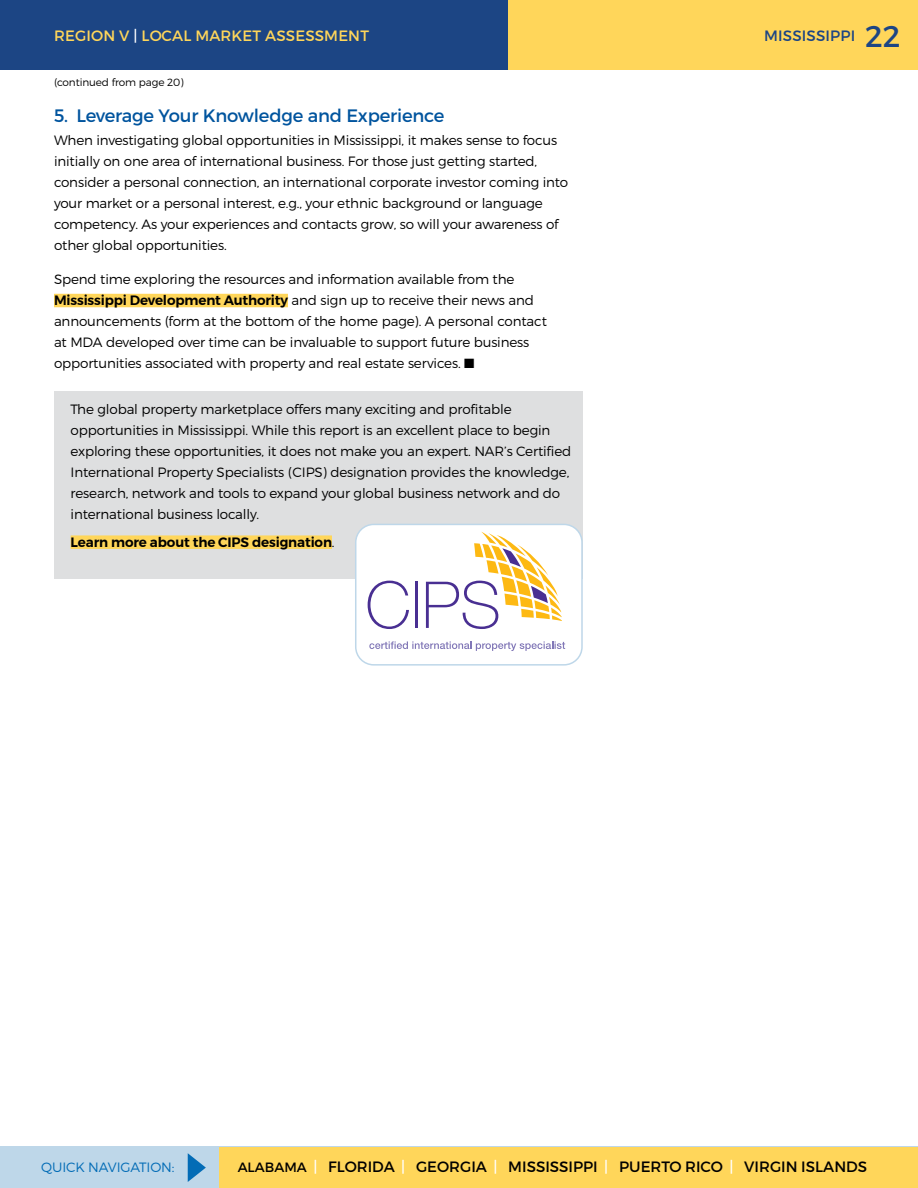
<style>
.page{position:relative;width:918px;height:1188px;background:#fff}
.page>*{position:absolute;margin:0;border:0;box-sizing:border-box;transform-origin:0 0}
.t1{font:30px "Montserrat";color:#1c4584}
.t2{font:18px "Montserrat";letter-spacing:-.01em;color:#00549e}
.t3{font:15px "Montserrat";color:#000}
.t4{font:15px "Montserrat";letter-spacing:.01em;color:#ffd65a}
.t5{font:15px "Montserrat";letter-spacing:.01em;color:#1c4584}
.t6{font:300 13.5px/21px "Montserrat";letter-spacing:-.01em;color:#000}
.t7{font:600 13.5px "Montserrat";letter-spacing:-.01em;color:#000}
.t8{font:300 13.5px "Montserrat";letter-spacing:-.01em;color:#036cb6}
.Body_Copy{font:300 10.5px "Montserrat";letter-spacing:-.01em;color:#000}
.s1{color:#fff}
.s2{font-weight:600}
.s3{font-weight:300}
.s4{font-size:13.5px}
</style>
<div class="page">
<div style="left:0;top:1147px;width:918px;height:41px;background:#bed7e9"></div>
<div style="left:219px;top:1147px;width:699px;height:41px;background:#ffd65a"></div>
<svg style="left:188px;top:1153px;width:18px;height:29px"></svg>
<div style="left:0;top:0;width:509px;height:70px;background:#1c4584"></div>
<div style="left:509px;top:0;width:409px;height:70px;background:#ffd65a"></div>
<div style="left:54px;top:294px;width:234px;height:13px;background:#ffd65a"></div>
<div style="left:54px;top:392px;width:529px;height:187px;background:#dedfe0"></div>
<div style="left:71px;top:535px;width:261px;height:14px;background:#ffd65a"></div>
<div style="left:356px;top:524px;width:226px;height:141px;background:#fff;border-radius:18px"></div>
<svg style="left:369px;top:641px;width:196px;height:10px"></svg>
<svg style="left:368px;top:581px;width:41px;height:48px"></svg>
<hr style="left:415px;top:582px;width:3px;height:46px;background:#492f92">
<svg style="left:426px;top:532px;width:136px;height:97px"></svg>
<div style="left:355px;top:524px;width:228px;height:142px;border:2px solid #bed7e9;border-radius:18px"></div>
<p class="t4" style="left:54px;top:26px;width:316px">REGION V <span class="s1">|</span> LOCAL MARKET ASSESSMENT</p>
<p class="t5" style="left:764px;top:26px;width:93px">MISSISSIPPI</p>
<p class="Body_Copy" style="left:54px;top:76px;width:131px">(continued from page 20)</p>
<p class="t2" style="left:54px;top:105px;width:392px">5. Leverage Your Knowledge and Experience</p>
<p class="t6" style="left:54px;top:129px;width:516px">When investigating global opportunities in Mississippi, it makes sense to focus initially on one area of international business. For those just getting started, consider a personal connection, an international corporate investor coming into your market or a personal interest, e.g., your ethnic background or language competency. As your experiences and contacts grow, so will your awareness of other global opportunities.</p>
<p class="t6" style="left:54px;top:269px;width:494px">Spend time exploring the resources and information available from the <span class="s2">Mississippi Development Authority</span> and sign up to receive their news and announcements (form at the bottom of the home page). A personal contact at MDA developed over time can be invaluable to support future business opportunities associated with property and real estate services. ■</p>
<p class="t6" style="left:71px;top:398px;width:502px">The global property marketplace offers many exciting and profitable opportunities in Mississippi. While this report is an excellent place to begin exploring these opportunities, it does not make you an expert. NAR’s Certified International Property Specialists (CIPS) designation provides the knowledge, research, network and tools to expand your global business network and do international business locally.</p>
<p class="t7" style="left:71px;top:531px;width:266px">Learn more about the CIPS designation<span class="s3">.</span></p>
<p class="t1" style="left:865px;top:18px;width:37px">22</p>
<p class="t8" style="left:41px;top:1159px;width:135px">QUICK NAVIGATION:</p>
<p class="t3" style="left:238px;top:1157px;width:631px"><span class="s4">ALABAMA</span> <span class="s1">|</span> FLORIDA <span class="s1">|</span> GEORGIA <span class="s1">|</span> MISSISSIPPI <span class="s1">|</span> PUERTO RICO <span class="s1">|</span> VIRGIN ISLANDS</p>
</div>
